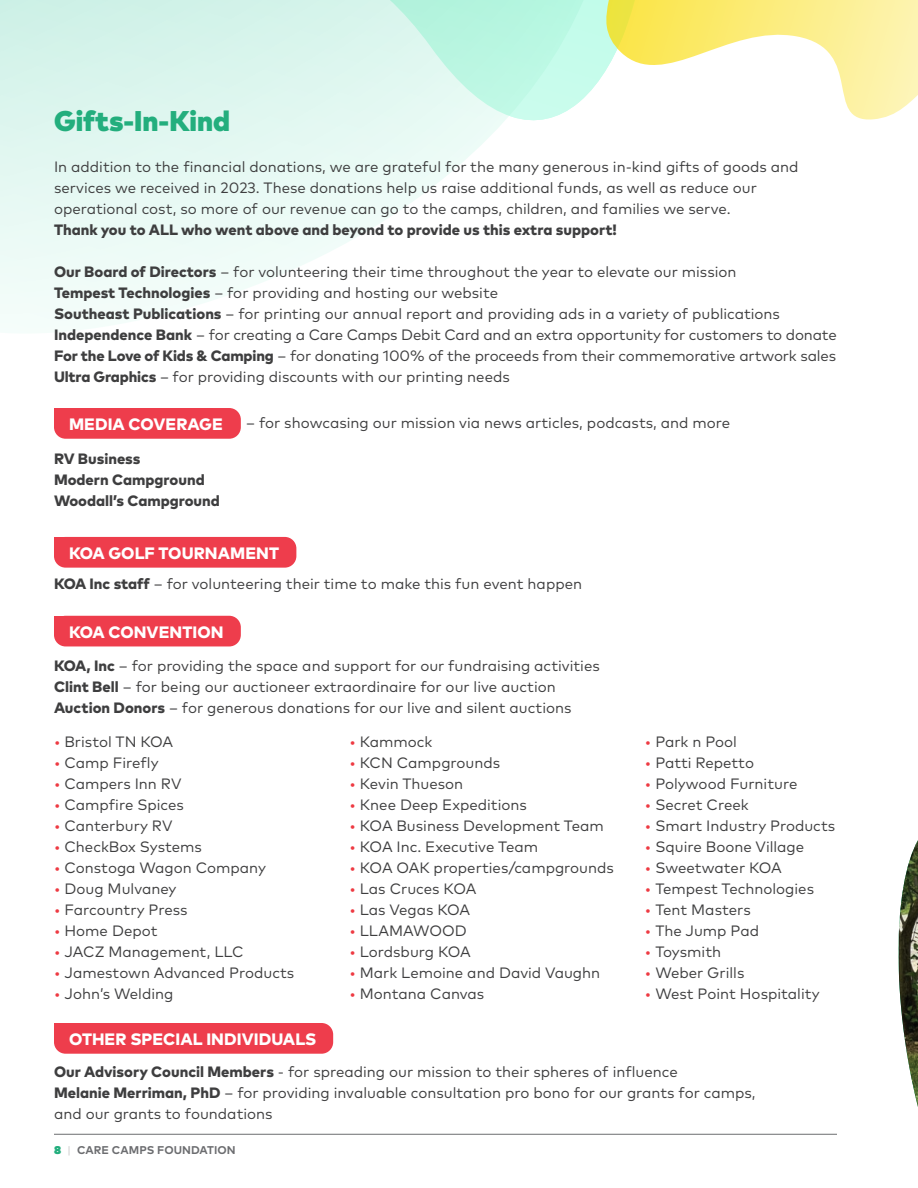
<style>
.page{position:relative;width:918px;height:1188px;background:#fff}
.page>*{position:absolute;margin:0;border:0;box-sizing:border-box;transform-origin:0 0}
.t1{font:900 28.5px "Mark Pro";color:#23ae7d}
.t2{font:800 16.5px "Mark Pro";letter-spacing:.005em;color:#fff}
.t3{font:15px/21px "Mark Pro";color:#3e3e3f}
.t4{font:800 15px "Mark Pro";color:#3e3e3f}
.t5{font:700 11.25px "Mark Pro";letter-spacing:.005em;color:#6c6d70}
.s1{font-weight:800}
.s2{color:#ee3a42}
.s3{font-weight:900;color:#23ae7d}
.s4{font-weight:400;color:#cbcbcb}
</style>
<div class="page">
<svg style="left:0;top:0;width:505px;height:329px"></svg>
<svg style="left:505px;top:0;width:413px;height:121px"></svg>
<hr style="left:54px;top:1134px;width:783px;height:1px;background:#6c6d70">
<img style="left:898px;top:840px;width:20px;height:267px">
<div style="left:54px;top:537px;width:242px;height:31px;background:#ee3d4c;border-radius:12px"></div>
<div style="left:54px;top:537px;width:223px;height:17px;background:#ee3d4c"></div>
<div style="left:54px;top:408px;width:187px;height:31px;background:#ee3d4c;border-radius:12px"></div>
<div style="left:54px;top:408px;width:159px;height:17px;background:#ee3d4c"></div>
<div style="left:54px;top:616px;width:187px;height:30px;background:#ee3d4c;border-radius:12px"></div>
<div style="left:54px;top:616px;width:172px;height:17px;background:#ee3d4c"></div>
<div style="left:54px;top:1023px;width:279px;height:31px;background:#ee3d4c;border-radius:12px"></div>
<div style="left:54px;top:1023px;width:223px;height:17px;background:#ee3d4c"></div>
<p class="t1" style="left:54px;top:98px;width:178px">Gifts-In-Kind</p>
<p class="t3" style="left:54px;top:155px;width:746px">In addition to the financial donations, we are grateful for the many generous in-kind gifts of goods and services we received in 2023. These donations help us raise additional funds, as well as reduce our operational cost, so more of our revenue can go to the camps, children, and families we serve.<br><span class="s1">Thank you to ALL who went above and beyond to provide us this extra support!</span></p>
<p class="t3" style="left:54px;top:260px;width:684px"><span class="s1">Our Board of Directors</span> – for volunteering their time throughout the year to elevate our mission</p>
<p class="t3" style="left:54px;top:281px;width:446px"><span class="s1">Tempest Technologies</span> – for providing and hosting our website</p>
<p class="t3" style="left:54px;top:302px;width:728px"><span class="s1">Southeast Publications</span> – for printing our annual report and providing ads in a variety of publications</p>
<p class="t3" style="left:54px;top:323px;width:784px"><span class="s1">Independence Bank</span> – for creating a Care Camps Debit Card and an extra opportunity for customers to donate</p>
<p class="t3" style="left:54px;top:344px;width:784px"><span class="s1">For the Love of Kids &amp; Camping</span> – for donating 100% of the proceeds from their commemorative artwork sales</p>
<p class="t3" style="left:54px;top:365px;width:457px"><span class="s1">Ultra Graphics</span> – for providing discounts with our printing needs</p>
<p class="t3" style="left:246px;top:411px;width:486px">– for showcasing our mission via news articles, podcasts, and more</p>
<p class="t4" style="left:54px;top:447px;width:88px">RV Business</p>
<p class="t4" style="left:54px;top:468px;width:152px">Modern Campground</p>
<p class="t4" style="left:54px;top:489px;width:167px">Woodall’s Campground</p>
<p class="t2" style="left:69px;top:411px;width:155px">MEDIA COVERAGE</p>
<p class="t2" style="left:69px;top:540px;width:212px">KOA GOLF TOURNAMENT</p>
<p class="t3" style="left:54px;top:572px;width:530px"><span class="s1">KOA Inc staff</span> – for volunteering their time to make this fun event happen</p>
<p class="t2" style="left:69px;top:619px;width:156px">KOA CONVENTION</p>
<p class="t3" style="left:54px;top:654px;width:547px"><span class="s1">KOA, Inc</span> – for providing the space and support for our fundraising activities</p>
<p class="t3" style="left:54px;top:675px;width:503px"><span class="s1">Clint Bell</span> – for being our auctioneer extraordinaire for our live auction</p>
<p class="t3" style="left:54px;top:696px;width:519px"><span class="s1">Auction Donors</span> – for generous donations for our live and silent auctions</p>
<p class="t3" style="left:54px;top:730px;width:121px"><span class="s2">•</span> Bristol TN KOA</p>
<p class="t3" style="left:54px;top:751px;width:106px"><span class="s2">•</span> Camp Firefly</p>
<p class="t3" style="left:54px;top:772px;width:129px"><span class="s2">•</span> Campers Inn RV</p>
<p class="t3" style="left:54px;top:793px;width:131px"><span class="s2">•</span> Campfire Spices</p>
<p class="t3" style="left:54px;top:814px;width:120px"><span class="s2">•</span> Canterbury RV</p>
<p class="t3" style="left:54px;top:835px;width:149px"><span class="s2">•</span> CheckBox Systems</p>
<p class="t3" style="left:54px;top:856px;width:213px"><span class="s2">•</span> Constoga Wagon Company</p>
<p class="t3" style="left:54px;top:877px;width:124px"><span class="s2">•</span> Doug Mulvaney</p>
<p class="t3" style="left:54px;top:898px;width:135px"><span class="s2">•</span> Farcountry Press</p>
<p class="t3" style="left:54px;top:919px;width:105px"><span class="s2">•</span> Home Depot</p>
<p class="t3" style="left:54px;top:940px;width:191px"><span class="s2">•</span> JACZ Management, LLC</p>
<p class="t3" style="left:54px;top:961px;width:242px"><span class="s2">•</span> Jamestown Advanced Products</p>
<p class="t3" style="left:54px;top:982px;width:121px"><span class="s2">•</span> John’s Welding</p>
<p class="t2" style="left:69px;top:1026px;width:249px">OTHER SPECIAL INDIVIDUALS</p>
<p class="t3" style="left:349px;top:730px;width:85px"><span class="s2">•</span> Kammock</p>
<p class="t3" style="left:349px;top:751px;width:152px"><span class="s2">•</span> KCN Campgrounds</p>
<p class="t3" style="left:349px;top:772px;width:115px"><span class="s2">•</span> Kevin Thueson</p>
<p class="t3" style="left:349px;top:793px;width:179px"><span class="s2">•</span> Knee Deep Expeditions</p>
<p class="t3" style="left:349px;top:814px;width:256px"><span class="s2">•</span> KOA Business Development Team</p>
<p class="t3" style="left:349px;top:835px;width:190px"><span class="s2">•</span> KOA Inc. Executive Team</p>
<p class="t3" style="left:349px;top:856px;width:266px"><span class="s2">•</span> KOA OAK properties/campgrounds</p>
<p class="t3" style="left:349px;top:877px;width:128px"><span class="s2">•</span> Las Cruces KOA</p>
<p class="t3" style="left:349px;top:898px;width:122px"><span class="s2">•</span> Las Vegas KOA</p>
<p class="t3" style="left:349px;top:919px;width:119px"><span class="s2">•</span> LLAMAWOOD</p>
<p class="t3" style="left:349px;top:940px;width:123px"><span class="s2">•</span> Lordsburg KOA</p>
<p class="t3" style="left:349px;top:961px;width:252px"><span class="s2">•</span> Mark Lemoine and David Vaughn</p>
<p class="t3" style="left:349px;top:982px;width:136px"><span class="s2">•</span> Montana Canvas</p>
<p class="t3" style="left:645px;top:730px;width:94px"><span class="s2">•</span> Park n Pool</p>
<p class="t3" style="left:645px;top:751px;width:111px"><span class="s2">•</span> Patti Repetto</p>
<p class="t3" style="left:645px;top:772px;width:154px"><span class="s2">•</span> Polywood Furniture</p>
<p class="t3" style="left:645px;top:793px;width:105px"><span class="s2">•</span> Secret Creek</p>
<p class="t3" style="left:645px;top:814px;width:192px"><span class="s2">•</span> Smart Industry Products</p>
<p class="t3" style="left:645px;top:835px;width:161px"><span class="s2">•</span> Squire Boone Village</p>
<p class="t3" style="left:645px;top:856px;width:138px"><span class="s2">•</span> Sweetwater KOA</p>
<p class="t3" style="left:645px;top:877px;width:171px"><span class="s2">•</span> Tempest Technologies</p>
<p class="t3" style="left:645px;top:898px;width:107px"><span class="s2">•</span> Tent Masters</p>
<p class="t3" style="left:645px;top:919px;width:116px"><span class="s2">•</span> The Jump Pad</p>
<p class="t3" style="left:645px;top:940px;width:78px"><span class="s2">•</span> Toysmith</p>
<p class="t3" style="left:645px;top:961px;width:101px"><span class="s2">•</span> Weber Grills</p>
<p class="t3" style="left:645px;top:982px;width:176px"><span class="s2">•</span> West Point Hospitality</p>
<p class="t3" style="left:54px;top:1060px;width:625px"><span class="s1">Our Advisory Council Members</span> - for spreading our mission to their spheres of influence</p>
<p class="t3" style="left:54px;top:1081px;width:703px"><span class="s1">Melanie Merriman, PhD</span> – for providing invaluable consultation pro bono for our grants for camps, and our grants to foundations</p>
<p class="t5" style="left:54px;top:1141px;width:183px"><span class="s3">8</span> <span class="s4">|</span> CARE CAMPS FOUNDATION</p>
</div>
